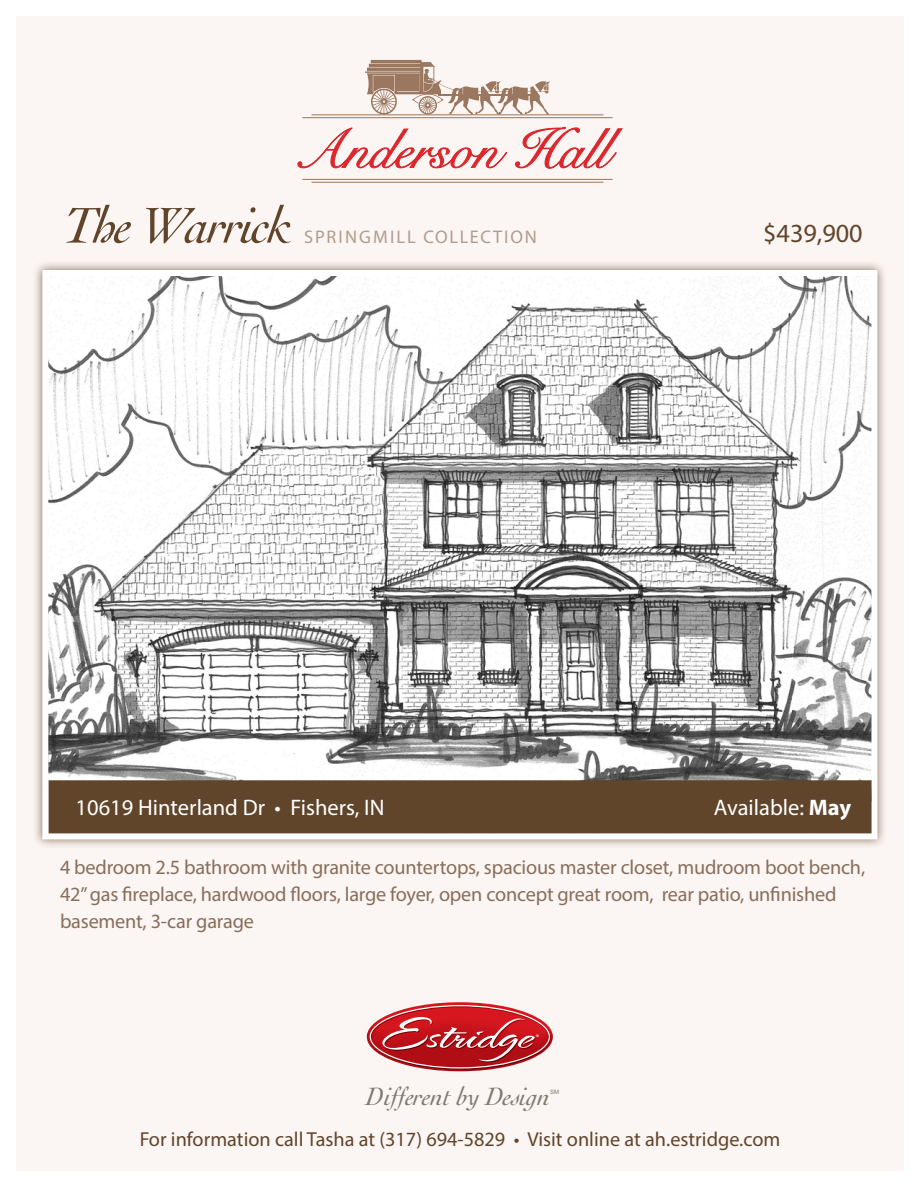
<style>
.page{position:relative;width:918px;height:1188px;background:#fff}
.page>*{position:absolute;margin:0;border:0;box-sizing:border-box;transform-origin:0 0}
.t1{font:italic 26.25px "Cochin";color:#7b7b70}
.t2{font:26.25px "Myriad Pro";color:#61452b}
.t3{font:22.5px "Myriad Pro";color:#fff}
.t4{font:20.25px/27px "Myriad Pro";letter-spacing:-.01em;color:#886f5b}
.t5{font:20.25px "Myriad Pro";color:#61452b}
.t6{font:18.3px "Myriad Pro";letter-spacing:.1em;color:#b09c8e}
.t7{font:8.25px "Myriad Pro";color:#fff}
.t8{font:6px "Arial";color:#7b7b70}
.s1{font-family:"Cochin";font-style:italic;font-size:53.1px;color:#61452b}
.s2{font-weight:700}
</style>
<div class="page">
<div style="left:16px;top:16px;width:888px;height:1155px;background:#fbf5f3"></div>
<div style="left:33px;top:260px;width:854px;height:589px;background:#61452b;opacity:.75"></div>
<img style="left:49px;top:277px;width:821px;height:503px">
<div style="left:42px;top:270px;width:835px;height:569px;border:6px solid #fff"></div>
<svg style="left:367px;top:1002px;width:186px;height:69px"></svg>
<svg style="left:297px;top:127px;width:211px;height:56px"></svg>
<svg style="left:515px;top:126px;width:108px;height:43px"></svg>
<hr style="left:302px;top:117px;width:311px;height:1px;background:#9a775e">
<hr style="left:302px;top:179px;width:311px;height:1px;background:#9a775e">
<hr style="left:312px;top:182px;width:291px;height:1px;background:#9a775e">
<hr style="left:312px;top:114px;width:291px;height:1px;background:#9a775e">
<svg style="left:365px;top:60px;width:185px;height:55px"></svg>
<div style="left:49px;top:780px;width:823px;height:53px;background:#61452b"></div>
<p class="t6" style="left:63px;top:225px;width:475px"><span class="s1">The Warrick</span> SPRINGMILL COLLECTION</p>
<p class="t2" style="left:763px;top:217px;width:101px">$439,900</p>
<p class="t3" style="left:76px;top:794px;width:310px">10619 Hinterland Dr • Fishers, IN</p>
<p class="t3" style="left:714px;top:794px;width:139px">Available: <span class="s2">May</span></p>
<p class="t4" style="left:60px;top:854px;width:807px">4 bedroom 2.5 bathroom with granite countertops, spacious master closet, mudroom boot bench,<br>42” gas fireplace, hardwood floors, large foyer, open concept great room, rear patio, unfinished basement, 3-car garage</p>
<p class="t7" style="left:536px;top:1032px;width:5px">®</p>
<p class="t1" style="left:366px;top:1082px;width:186px">Different by Design</p>
<p class="t8" style="left:550px;top:1088px;width:11px">SM</p>
<p class="t5" style="left:140px;top:1127px;width:642px">For information call Tasha at (317) 694-5829 • Visit online at ah.estridge.com</p>
</div>
